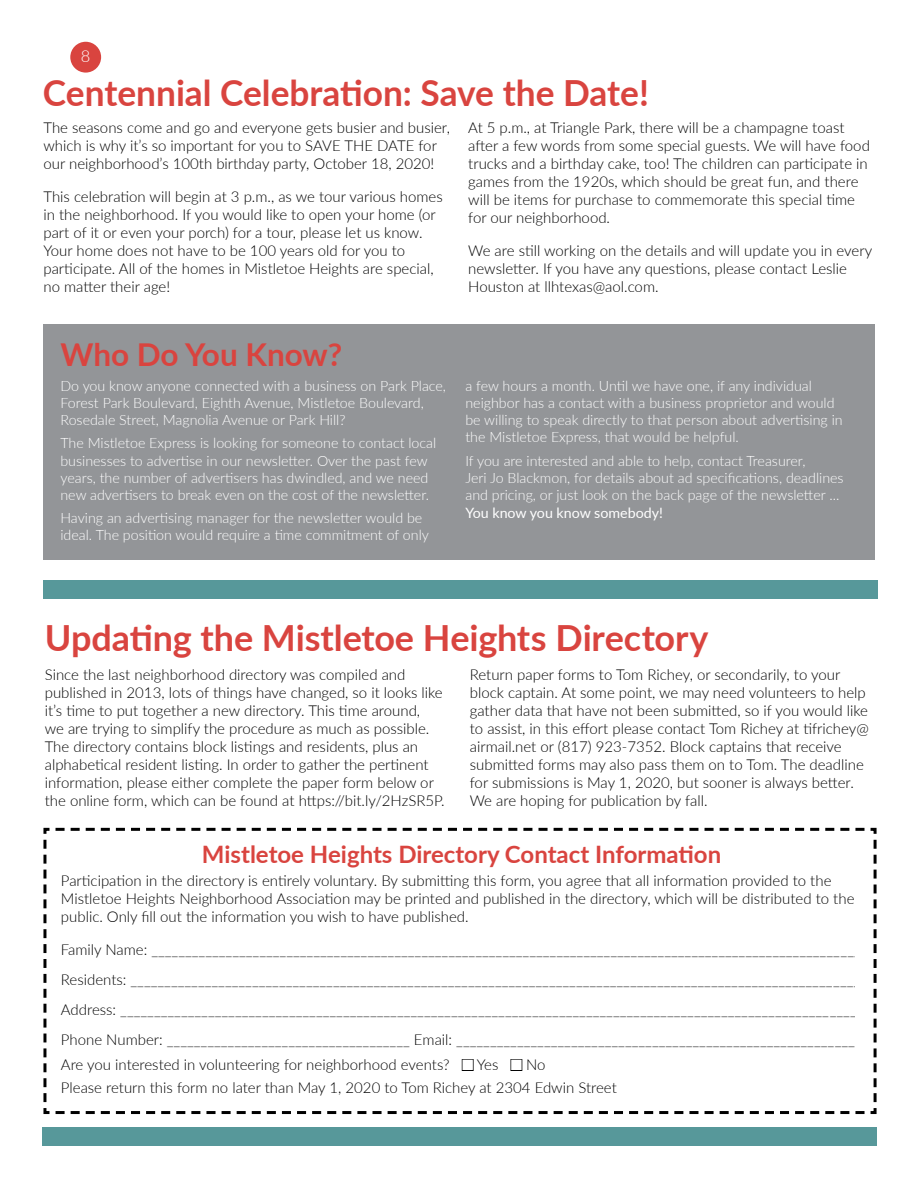
<style>
.page{position:relative;width:918px;height:1188px;background:#fff}
.page>*{position:absolute;margin:0;border:0;box-sizing:border-box;transform-origin:0 0}
.t1{font:700 36px "Lato";letter-spacing:-.005em;color:#d9443f}
.t2{font:700 31.5px "Lato";letter-spacing:-.005em;color:#d9443f}
.t3{font:700 24px "Lato";color:#d9443f}
.t4{font:300 16.5px "Lato";color:#fff}
.t5{font:300 15px/18px "Lato";color:#000}
.t6{font:300 14.25px/17.1px "Lato";color:#fff}
.t7{font:14.25px "Lato";color:#fff}
</style>
<div class="page">
<div style="left:70px;top:42px;width:31px;height:31px;background:#d9443f;border-radius:50%"></div>
<div style="left:43px;top:580px;width:835px;height:19px;background:#57989a"></div>
<svg style="left:43px;top:827px;width:834px;height:287px"></svg>
<div style="left:856px;top:938px;width:6px;height:118px;background:#fff"></div>
<div style="left:42px;top:1127px;width:834px;height:18px;background:#57989a"></div>
<div style="left:43px;top:324px;width:832px;height:236px;background:#939598"></div>
<p class="t4" style="left:81px;top:45px;width:11px">8</p>
<h1 class="t1" style="left:43px;top:67px;width:608px">Centennial Celebration: Save the Date!</h1>
<p class="t5" style="left:43px;top:118px;width:408px">The seasons come and go and everyone gets busier and busier, which is why it’s so important for you to SAVE THE DATE for our neighborhood’s 100th birthday party, October 18, 2020!</p>
<p class="t5" style="left:43px;top:187px;width:401px">This celebration will begin at 3 p.m., as we tour various homes in the neighborhood. If you would like to open your home (or part of it or even your porch) for a tour, please let us know.<br>Your home does not have to be 100 years old for you to participate. All of the homes in Mistletoe Heights are special, no matter their age!</p>
<p class="t5" style="left:468px;top:118px;width:403px">At 5 p.m., at Triangle Park, there will be a champagne toast after a few words from some special guests. We will have food trucks and a birthday cake, too! The children can participate in games from the 1920s, which should be great fun, and there will be items for purchase to commemorate this special time for our neighborhood.</p>
<p class="t5" style="left:468px;top:241px;width:405px">We are still working on the details and will update you in every newsletter. If you have any questions, please contact Leslie<br>Houston at llhtexas@aol.com.</p>
<h2 class="t2" style="left:60px;top:331px;width:283px">Who Do You Know?</h2>
<p class="t6" style="left:60px;top:377px;width:387px">Do you know anyone connected with a business on Park Place,<br>Forest Park Boulevard, Eighth Avenue, Mistletoe Boulevard,<br>Rosedale Street, Magnolia Avenue or Park Hill?</p>
<p class="t6" style="left:60px;top:434px;width:377px">The Mistletoe Express is looking for someone to contact local businesses to advertise in our newsletter. Over the past few years, the number of advertisers has dwindled, and we need new advertisers to break even on the cost of the newsletter.</p>
<p class="t6" style="left:60px;top:509px;width:370px">Having an advertising manager for the newsletter would be ideal. The position would require a time commitment of only</p>
<p class="t6" style="left:465px;top:377px;width:379px">a few hours a month. Until we have one, if any individual neighbor has a contact with a business proprietor and would be willing to speak directly to that person about advertising in the Mistletoe Express, that would be helpful.</p>
<p class="t6" style="left:465px;top:451px;width:380px">If you are interested and able to help, contact Treasurer,<br>Jeri Jo Blackmon, for details about ad specifications, deadlines and pricing, or just look on the back page of the newsletter ...</p>
<p class="t7" style="left:465px;top:502px;width:199px">You know you know somebody!</p>
<h1 class="t1" style="left:45px;top:612px;width:665px">Updating the Mistletoe Heights Directory</h1>
<p class="t5" style="left:45px;top:666px;width:401px">Since the last neighborhood directory was compiled and published in 2013, lots of things have changed, so it looks like it’s time to put together a new directory. This time around,<br>we are trying to simplify the procedure as much as possible.<br>The directory contains block listings and residents, plus an alphabetical resident listing. In order to gather the pertinent information, please either complete the paper form below or the online form, which can be found at https://bit.ly/2HzSR5P.</p>
<p class="t5" style="left:470px;top:666px;width:400px">Return paper forms to Tom Richey, or secondarily, to your block captain. At some point, we may need volunteers to help gather data that have not been submitted, so if you would like to assist, in this effort please contact Tom Richey at tifrichey@ airmail.net or (817) 923-7352. Block captains that receive submitted forms may also pass them on to Tom. The deadline for submissions is May 1, 2020, but sooner is always better.<br>We are hoping for publication by fall.</p>
<h3 class="t3" style="left:202px;top:837px;width:521px">Mistletoe Heights Directory Contact Information</h3>
<p class="t5" style="left:61px;top:871px;width:795px">Participation in the directory is entirely voluntary. By submitting this form, you agree that all information provided to the<br>Mistletoe Heights Neighborhood Association may be printed and published in the directory, which will be distributed to the public. Only fill out the information you wish to have published.</p>
<p class="t5" style="left:61px;top:934px;width:802px;line-height:30px">Family Name: _________________________________________________________________________________________________________ Residents: ____________________________________________________________________________________________________________ Address: _____________________________________________________________________________________________________________ Phone Number: ____________________________________ Email: ____________________________________________________________</p>
<p class="t5" style="left:61px;top:1053px;width:557px;line-height:22.5px">Are you interested in volunteering for neighborhood events? ■ Yes ■ No<br>Please return this form no later than May 1, 2020 to Tom Richey at 2304 Edwin Street</p>
</div>
